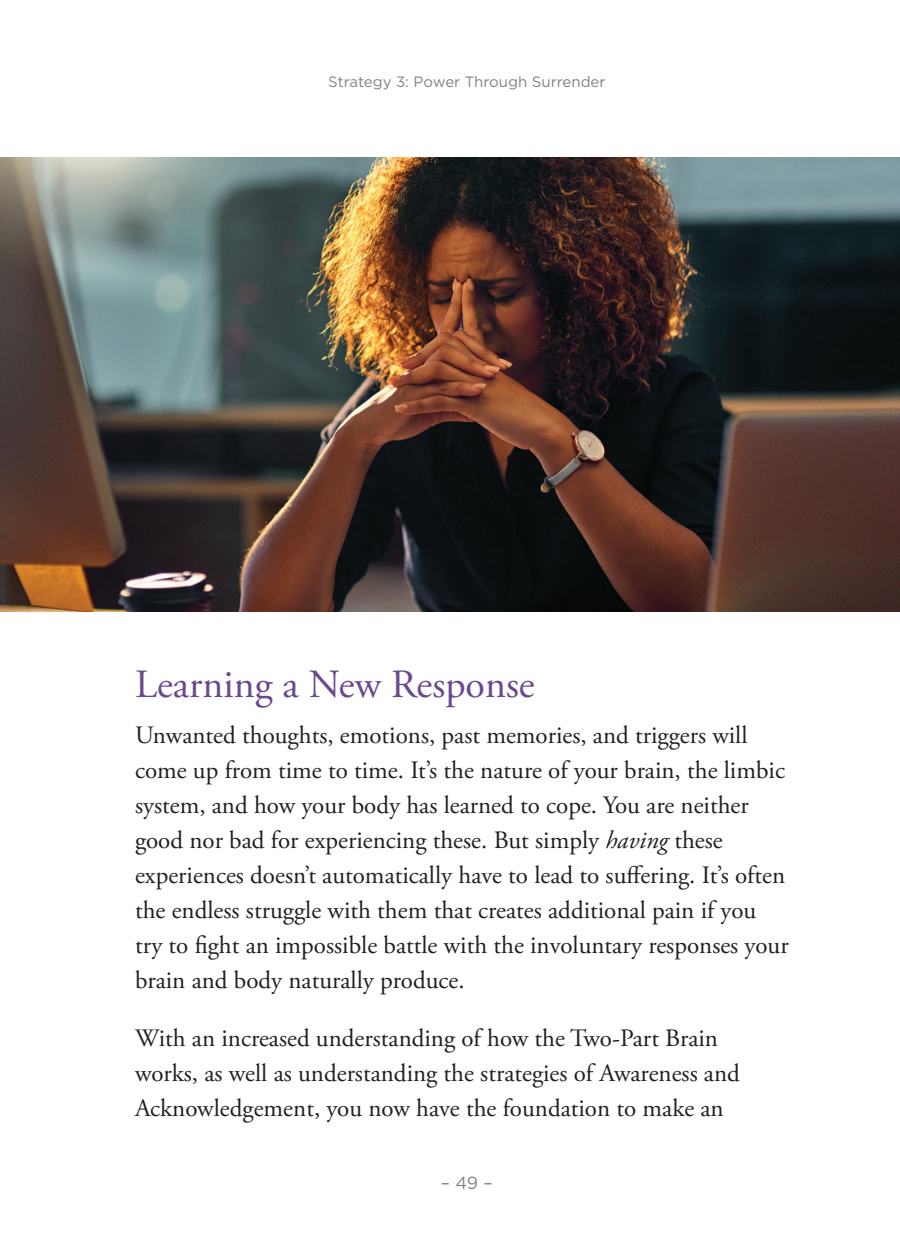
<style>
.page{position:relative;width:900px;height:1260px;background:#fff}
.page>*{position:absolute;margin:0;border:0;box-sizing:border-box;transform-origin:0 0}
.t1{font:40px "Adobe Garamond Pro";color:#6a488f}
.t2{font:25px/35px "Adobe Garamond Pro";color:#231f20}
.t3{font:17.5px "Gotham";color:#808285}
.t4{font:15px "Gotham";color:#808285}
.s1{font-style:italic}
</style>
<div class="page">
<img style="left:0;top:158px;width:900px;height:453px">
<p class="t4" style="left:328px;top:72px;width:279px">Strategy 3: Power Through Surrender</p>
<h1 class="t1" style="left:135px;top:660px;width:401px">Learning a New Response</h1>
<p class="t2" style="left:135px;top:719px;width:655px">Unwanted thoughts, emotions, past memories, and triggers will come up from time to time. It’s the nature of your brain, the limbic system, and how your body has learned to cope. You are neither good nor bad for experiencing these. But simply <span class="s1">having</span> these experiences doesn’t automatically have to lead to suffering. It’s often the endless struggle with them that creates additional pain if you try to fight an impossible battle with the involuntary responses your brain and body naturally produce.</p>
<p class="t2" style="left:135px;top:1021px;width:606px">With an increased understanding of how the Two-Part Brain works, as well as understanding the strategies of Awareness and<br>Acknowledgement, you now have the foundation to make an</p>
<p class="t3" style="left:441px;top:1172px;width:53px">– 49 –</p>
</div>
